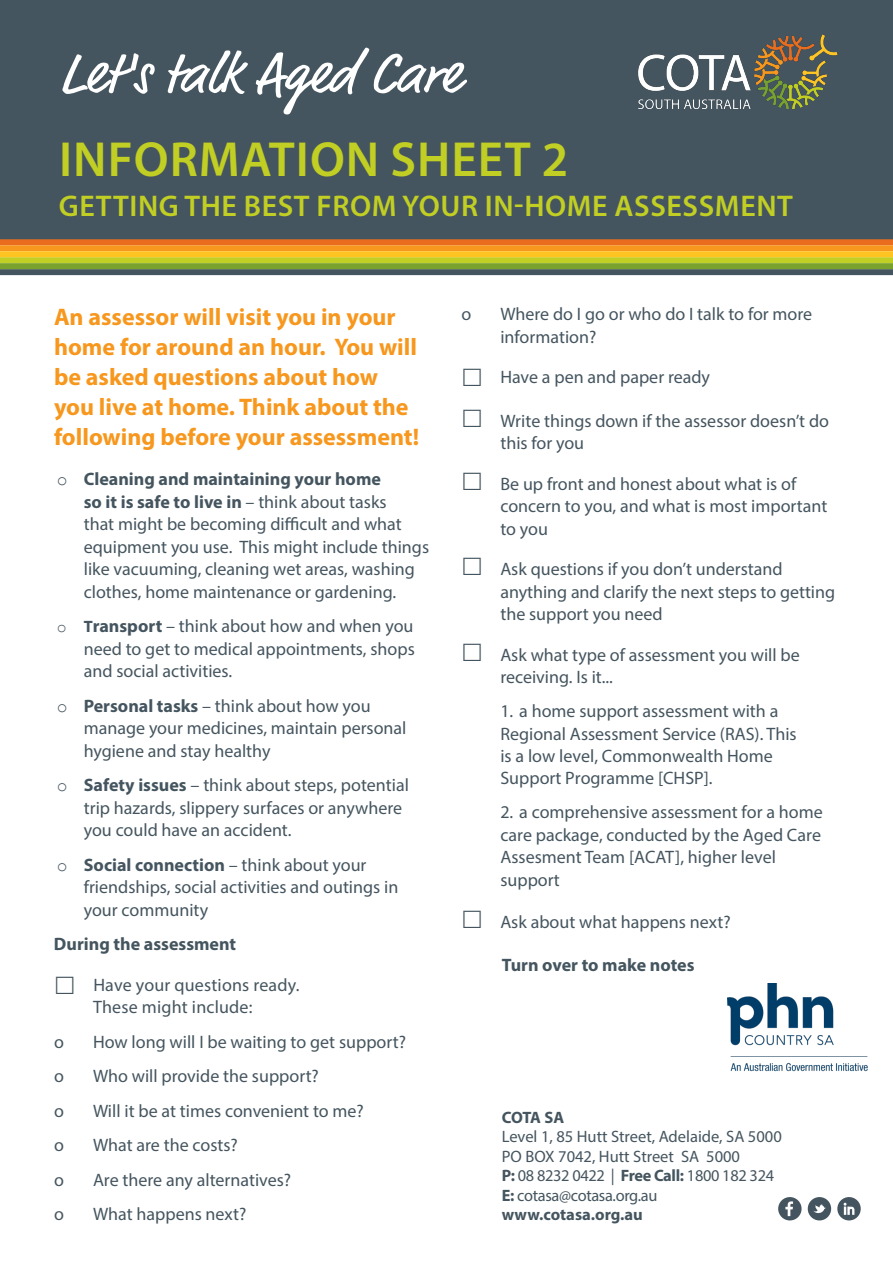
<style>
.page{position:relative;width:893px;height:1263px;background:#fff}
.page>*{position:absolute;margin:0;border:0;box-sizing:border-box;transform-origin:0 0}
.t1{font:57px "Market Pro";color:#fff}
.body_copy_text-grey{font:600 49.5px "Myriad Pro";letter-spacing:.02em;color:#c1ce23}
.body_copy_text-grey-2{font:600 30px "Myriad Pro";letter-spacing:.02em;color:#c1ce23}
.t2{font:700 24px/30px "Myriad Pro";color:#f7971d}
.List_Paragraph{font:18px/22.5px "Myriad Pro";color:#45555f}
.List_Paragraph-2{font:700 18px "Myriad Pro";color:#45555f}
.body_copy_text-grey-3{font:16.5px/19.5px "Myriad Pro";letter-spacing:-.005em;color:#45555f}
.s1{font-family:"Courier New"}
.s2{font-weight:700}
.s3{font-family:"Courier New";font-size:16.5px}
.s4{font-weight:700;font-size:16.5px}
</style>
<div class="page">
<div style="left:778px;top:1197px;width:24px;height:23px;background:#45555f;border-radius:50%"></div>
<svg style="left:785px;top:1201px;width:8px;height:15px"></svg>
<svg style="left:808px;top:1197px;width:23px;height:23px"></svg>
<div style="left:837px;top:1197px;width:24px;height:23px;background:#45555f;border-radius:50%"></div>
<svg style="left:844px;top:1203px;width:10px;height:12px"></svg>
<img style="left:727px;top:983px;width:141px;height:89px">
<div style="left:0;top:0;width:893px;height:239px;background:#45555f"></div>
<img style="left:638px;top:34px;width:200px;height:76px">
<div style="left:0;top:257px;width:893px;height:6px;background:#c1ce23"></div>
<div style="left:0;top:269px;width:893px;height:6px;background:#45555f"></div>
<div style="left:0;top:239px;width:893px;height:6px;background:#ea6d1f"></div>
<div style="left:0;top:245px;width:893px;height:6px;background:#f7971d"></div>
<div style="left:0;top:251px;width:893px;height:6px;background:#fec422"></div>
<div style="left:0;top:263px;width:893px;height:6px;background:#78a22d"></div>
<p class="t1" style="left:59px;top:35px;width:403px">Let's talk Aged Care</p>
<p class="body_copy_text-grey" style="left:59px;top:128px;width:510px">INFORMATION SHEET 2</p>
<p class="body_copy_text-grey-2" style="left:59px;top:187px;width:735px">GETTING THE BEST FROM YOUR IN-HOME ASSESSMENT</p>
<p class="t2" style="left:54px;top:301px;width:367px">An assessor will visit you in your home for around an hour. You will be asked questions about how you live at home. Think about the following before your assessment!</p>
<p class="List_Paragraph" style="left:84px;top:468px;width:347px;text-indent:-27px"><span class="s1">o</span> <span class="s2">Cleaning and maintaining your home<br>so it is safe to live in</span> – think about tasks<br>that might be becoming difficult and what equipment you use. This might include things like vacuuming, cleaning wet areas, washing clothes, home maintenance or gardening.</p>
<p class="List_Paragraph" style="left:84px;top:615px;width:333px;text-align:justify;text-indent:-27px"><span class="s3">o</span> <span class="s4">T</span><span class="s2">ransport</span> – think about how and when you need to get to medical appointments, shops and social activities.</p>
<p class="List_Paragraph" style="left:84px;top:694px;width:324px;text-indent:-27px"><span class="s1">o</span> <span class="s2">Personal tasks</span> – think about how you manage your medicines, maintain personal hygiene and stay healthy</p>
<p class="List_Paragraph" style="left:84px;top:774px;width:327px;text-indent:-27px"><span class="s1">o</span> <span class="s2">Safety issues</span> – think about steps, potential trip hazards, slippery surfaces or anywhere you could have an accident.</p>
<p class="List_Paragraph" style="left:84px;top:853px;width:316px;text-indent:-27px"><span class="s1">o</span> <span class="s2">Social connection</span> – think about your friendships, social activities and outings in your community</p>
<p class="List_Paragraph-2" style="left:54px;top:932px;width:184px">During the assessment</p>
<p class="List_Paragraph" style="left:93px;top:973px;width:208px">Have your questions ready.<br>These might include:</p>
<p class="List_Paragraph" style="left:54px;top:1030px;width:11px">o</p>
<p class="List_Paragraph" style="left:93px;top:1030px;width:315px">How long will I be waiting to get support?</p>
<p class="List_Paragraph" style="left:54px;top:1065px;width:11px">o</p>
<p class="List_Paragraph" style="left:93px;top:1065px;width:227px">Who will provide the support?</p>
<p class="List_Paragraph" style="left:54px;top:1099px;width:11px">o</p>
<p class="List_Paragraph" style="left:93px;top:1099px;width:272px">Will it be at times convenient to me?</p>
<p class="List_Paragraph" style="left:54px;top:1134px;width:11px">o</p>
<p class="List_Paragraph" style="left:93px;top:1134px;width:146px">What are the costs?</p>
<p class="List_Paragraph" style="left:54px;top:1168px;width:11px">o</p>
<p class="List_Paragraph" style="left:93px;top:1168px;width:200px">Are there any alternatives?</p>
<p class="List_Paragraph" style="left:54px;top:1203px;width:11px">o</p>
<p class="List_Paragraph" style="left:93px;top:1203px;width:155px">What happens next?</p>
<p class="List_Paragraph" style="left:461px;top:303px;width:11px">o</p>
<p class="List_Paragraph" style="left:500px;top:303px;width:313px">Where do I go or who do I talk to for more information?</p>
<p class="List_Paragraph" style="left:500px;top:366px;width:211px">Have a pen and paper ready</p>
<p class="List_Paragraph" style="left:500px;top:409px;width:330px">Write things down if the assessor doesn’t do this for you</p>
<p class="List_Paragraph" style="left:500px;top:472px;width:328px">Be up front and honest about what is of concern to you, and what is most important to you</p>
<p class="List_Paragraph" style="left:500px;top:558px;width:336px">Ask questions if you don’t understand anything and clarify the next steps to getting the support you need</p>
<p class="List_Paragraph" style="left:500px;top:643px;width:301px">Ask what type of assessment you will be receiving. Is it...</p>
<p class="List_Paragraph" style="left:500px;top:700px;width:298px">1. a home support assessment with a Regional Assessment Service (RAS). This is a low level, Commonwealth Home Support Programme [CHSP].</p>
<p class="List_Paragraph" style="left:500px;top:801px;width:324px">2. a comprehensive assessment for a home care package, conducted by the Aged Care<br>Assesment Team [ACAT], higher level support</p>
<p class="List_Paragraph" style="left:500px;top:910px;width:232px">Ask about what happens next?</p>
<p class="List_Paragraph-2" style="left:502px;top:953px;width:194px">Turn over to make notes</p>
<p class="body_copy_text-grey-3" style="left:502px;top:1107px;width:282px"><span class="s2">COTA SA<br></span>Level 1, 85 Hutt Street, Adelaide, SA 5000<br>PO BOX 7042, Hutt Street SA 5000<br><span class="s2">P:</span> 08 8232 0422 | <span class="s2">Free Call:</span> 1800 182 324<br><span class="s2">E:</span> cotasa@cotasa.org.au <span class="s2">www.cotasa.org.au</span></p>
</div>
